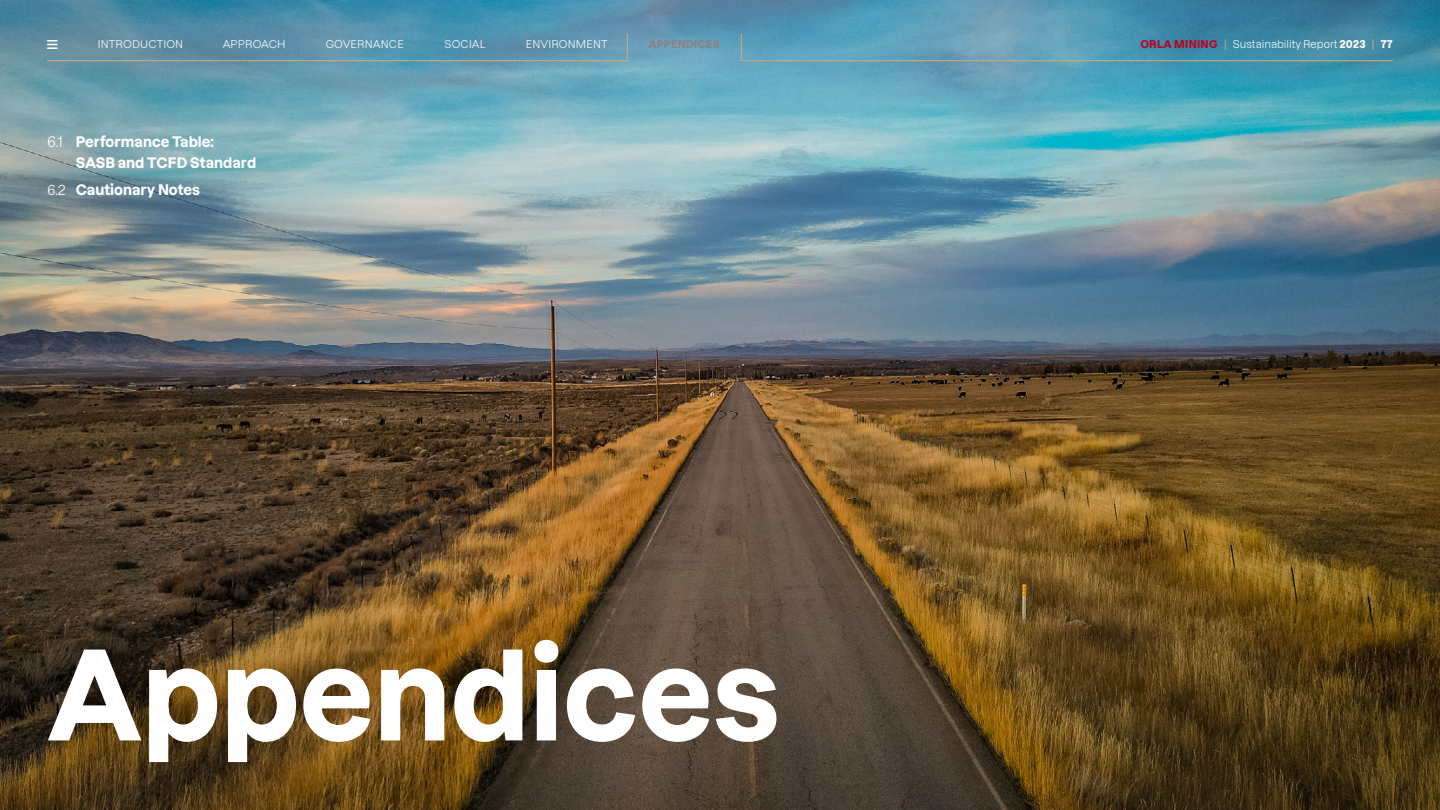
<style>
.page{position:relative;width:1440px;height:810px;background:#fff}
.page>*{position:absolute;margin:0;border:0;box-sizing:border-box;transform-origin:0 0}
.t1{font:121.5px "Dazzed TRIAL";color:#fff}
.t2{font:14.25px/21px "Dazzed TRIAL";color:#fff}
.t3{font:10.5px "Dazzed TRIAL";letter-spacing:.01em;color:#fff}
.t4{font:10.5px "Dazzed TRIAL";letter-spacing:.01em;color:#8a8181}
.s1{color:#bf001f}
.s2{color:#d3ad79}
.s3{font-size:13.5px}
</style>
<div class="page">
<img style="left:0;top:0;width:1440px;height:810px">
<svg style="left:740px;top:33px;width:653px;height:28px;background:#5799b2"></svg>
<svg style="left:46px;top:33px;width:582px;height:28px;background:#6091a8"></svg>
<p class="t3" style="left:98px;top:36px;width:87px">INTRODUCTION</p>
<p class="t3" style="left:223px;top:36px;width:64px">APPROACH</p>
<p class="t3" style="left:326px;top:36px;width:80px">GOVERNANCE</p>
<p class="t3" style="left:445px;top:36px;width:43px">SOCIAL</p>
<p class="t3" style="left:526px;top:36px;width:84px">ENVIRONMENT</p>
<p class="t4" style="left:648px;top:36px;width:73px">APPENDICES</p>
<p class="t3" style="left:1140px;top:36px;width:254px"><span class="s1">ORLA MINING</span> <span class="s2">|</span> Sustainability Report 2023 <span class="s2">|</span> 77</p>
<h2 class="t2" style="left:76px;top:129px;width:182px;text-indent:-28px">6.1 Performance Table:<br>SASB and TCFD Standard</h2>
<h2 class="t2" style="left:47px;top:178px;width:154px"><span class="s3">6.2</span> Cautionary Notes</h2>
<h1 class="t1" style="left:47px;top:599px;width:734px">Appendices</h1>
</div>
